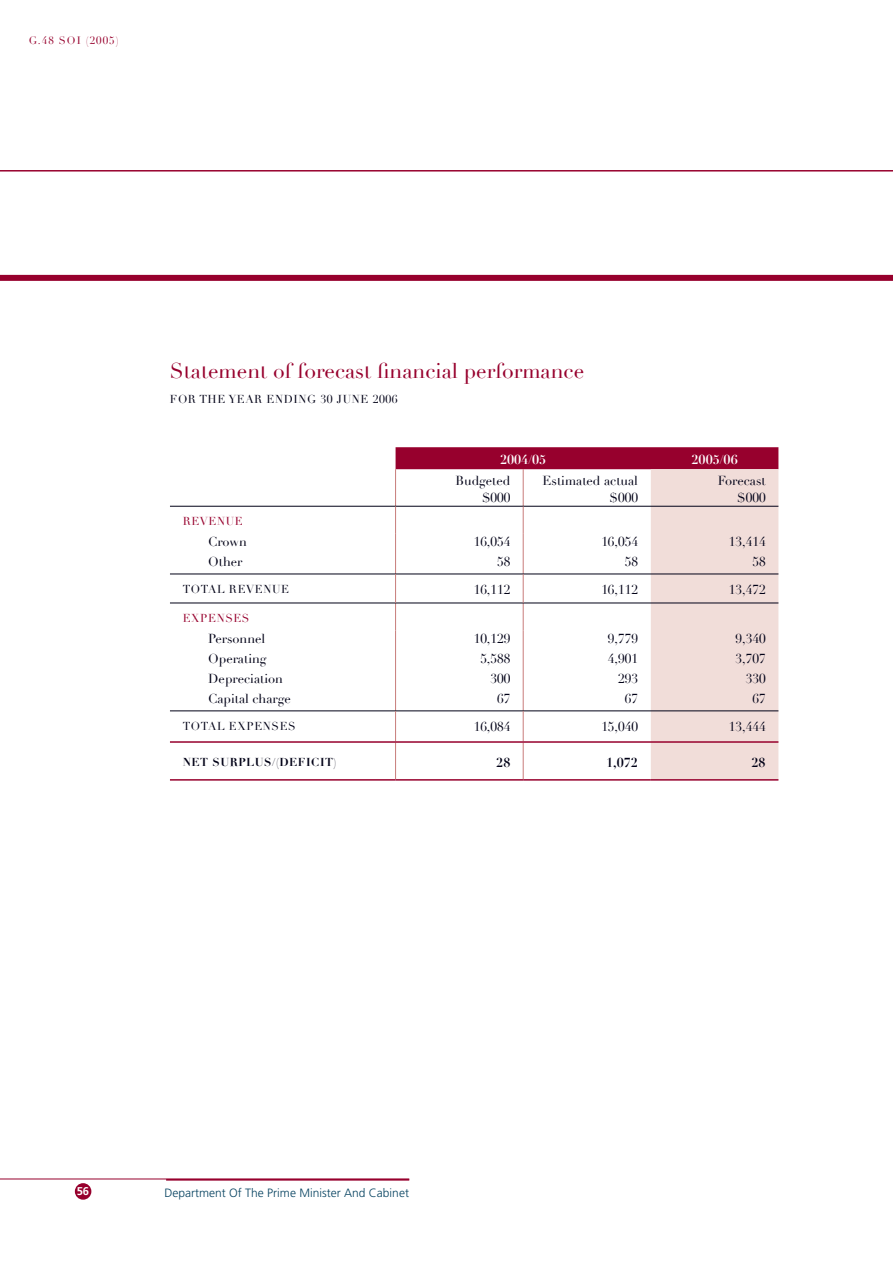
<style>
.page{position:relative;width:893px;height:1263px;background:#fff}
.page>*{position:absolute;margin:0;border:0;box-sizing:border-box;transform-origin:0 0}
.t1{font:21px "Didot";color:#97002d}
.t2{font:12.75px/16.5px "Didot";color:#000016;text-align:right}
.t3{font:700 12.75px "Didot";color:#fff}
.t4{font:700 12.75px "Didot";color:#000016}
.t5{font:300 12px "Frutiger";color:#064260}
.t6{font:11.25px "Didot";letter-spacing:.05em;color:#000016}
.t7{font:700 11.25px "Didot";letter-spacing:.05em;color:#000016}
.t8{font:11.25px "Didot";letter-spacing:.05em;color:#97002d}
.t9{font:700 11.25px "Frutiger";color:#fff}
.t10{font:10.5px "Didot";letter-spacing:.1em;color:#97002d}
.s1{font-style:inherit}
</style>
<div class="page">
<hr style="left:0;top:170px;width:892px;height:2px;background:#97002d">
<div style="left:0;top:275px;width:892px;height:6px;background:#97002d"></div>
<div style="left:76px;top:1184px;width:15px;height:15px;background:#97002d;border-radius:50%"></div>
<div style="left:75px;top:1183px;width:16px;height:17px;border:2px solid #97002d;border-radius:50%"></div>
<hr style="left:166px;top:1179px;width:243px;height:2px;background:#97002d">
<hr style="left:0;top:1179px;width:409px;height:1px;background:#97002d">
<svg style="left:879px;top:274px;width:14px;height:7px"></svg>
<hr style="left:170px;top:779px;width:225px;height:2px;background:#97002d">
<hr style="left:650px;top:779px;width:128px;height:2px;background:#97002d">
<hr style="left:395px;top:779px;width:128px;height:2px;background:#97002d">
<hr style="left:523px;top:779px;width:127px;height:2px;background:#97002d">
<hr style="left:170px;top:711px;width:608px;height:1px;background:#000016">
<hr style="left:170px;top:741px;width:608px;height:2px;background:#97002d">
<hr style="left:170px;top:574px;width:608px;height:1px;background:#000016">
<hr style="left:170px;top:603px;width:608px;height:1px;background:#000016">
<hr style="left:170px;top:506px;width:608px;height:1px;background:#000016">
<svg style="left:395px;top:447px;width:383px;height:333px"></svg>
<p class="t10" style="left:29px;top:34px;width:91px">G.48 SOI (2005)</p>
<h1 class="t1" style="left:170px;top:358px;width:416px">Statement of forecast <span class="s1">fi</span>nancial performance</h1>
<p class="t6" style="left:170px;top:392px;width:229px">FOR THE YEAR ENDING 30 JUNE 2006</p>
<p class="t3" style="left:500px;top:451px;width:48px">2004/05</p>
<p class="t3" style="left:691px;top:451px;width:48px">2005/06</p>
<p class="t2" style="left:455px;top:473px;width:56px">Budgeted $000</p>
<p class="t2" style="left:542px;top:473px;width:97px">Estimated actual $000</p>
<p class="t2" style="left:717px;top:473px;width:49px">Forecast $000</p>
<p class="t8" style="left:183px;top:515px;width:62px">REVENUE</p>
<p class="t2" style="left:208px;top:533px;width:40px">Crown</p>
<p class="t2" style="left:473px;top:533px;width:38px">16,054</p>
<p class="t2" style="left:601px;top:533px;width:38px">16,054</p>
<p class="t2" style="left:729px;top:533px;width:38px">13,414</p>
<p class="t2" style="left:208px;top:554px;width:36px">Other</p>
<p class="t2" style="left:497px;top:554px;width:15px">58</p>
<p class="t2" style="left:624px;top:554px;width:15px">58</p>
<p class="t2" style="left:752px;top:554px;width:15px">58</p>
<p class="t6" style="left:183px;top:582px;width:108px">TOTAL REVENUE</p>
<p class="t2" style="left:473px;top:582px;width:38px">16,112</p>
<p class="t2" style="left:601px;top:582px;width:38px">16,112</p>
<p class="t2" style="left:729px;top:582px;width:38px">13,472</p>
<p class="t8" style="left:183px;top:611px;width:68px">EXPENSES</p>
<p class="t2" style="left:208px;top:630px;width:59px">Personnel</p>
<p class="t2" style="left:473px;top:630px;width:38px">10,129</p>
<p class="t2" style="left:608px;top:630px;width:32px">9,779</p>
<p class="t2" style="left:735px;top:630px;width:32px">9,340</p>
<p class="t2" style="left:208px;top:650px;width:60px">Operating</p>
<p class="t2" style="left:480px;top:650px;width:32px">5,588</p>
<p class="t2" style="left:608px;top:650px;width:32px">4,901</p>
<p class="t2" style="left:735px;top:650px;width:32px">3,707</p>
<p class="t2" style="left:208px;top:670px;width:76px">Depreciation</p>
<p class="t2" style="left:490px;top:670px;width:21px">300</p>
<p class="t2" style="left:618px;top:670px;width:21px">293</p>
<p class="t2" style="left:745px;top:670px;width:21px">330</p>
<p class="t2" style="left:208px;top:690px;width:84px">Capital charge</p>
<p class="t2" style="left:497px;top:690px;width:15px">67</p>
<p class="t2" style="left:624px;top:690px;width:15px">67</p>
<p class="t2" style="left:752px;top:690px;width:15px">67</p>
<p class="t6" style="left:183px;top:719px;width:114px">TOTAL EXPENSES</p>
<p class="t2" style="left:473px;top:719px;width:38px">16,084</p>
<p class="t2" style="left:601px;top:719px;width:38px">15,040</p>
<p class="t2" style="left:729px;top:719px;width:38px">13,444</p>
<p class="t7" style="left:183px;top:755px;width:155px">NET SURPLUS/(DEFICIT)</p>
<p class="t4" style="left:496px;top:755px;width:16px">28</p>
<p class="t4" style="left:606px;top:755px;width:33px">1,072</p>
<p class="t4" style="left:751px;top:755px;width:16px">28</p>
<p class="t9" style="left:77px;top:1187px;width:14px">56</p>
<p class="t5" style="left:164px;top:1188px;width:246px">Department Of The Prime Minister And Cabinet</p>
</div>
